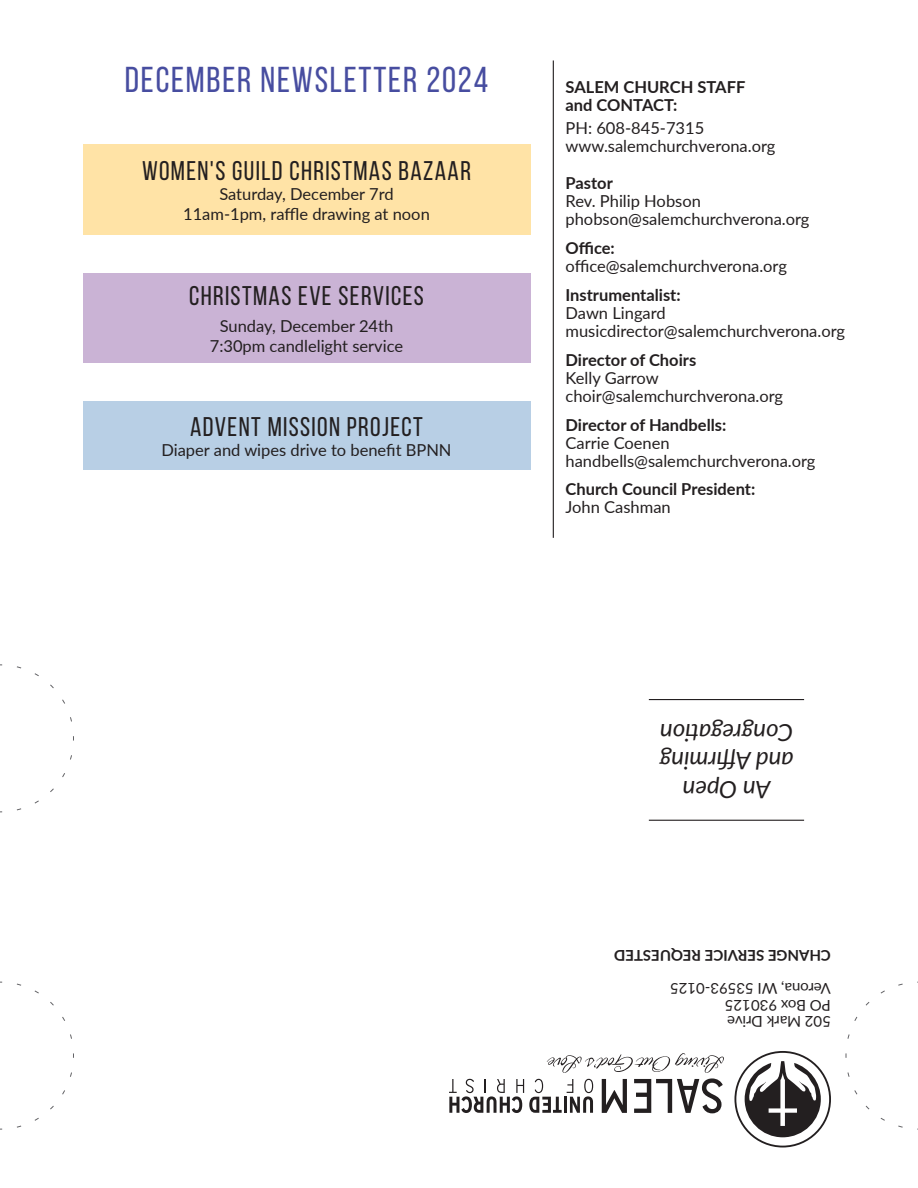
<style>
.page{position:relative;width:918px;height:1188px;background:#fff}
.page>*{position:absolute;margin:0;border:0;box-sizing:border-box;transform-origin:0 0}
.new_main_body{font:36px "Bebas Neue";letter-spacing:.05em;color:#474da0}
.New_entries{font:27px "Bebas Neue";letter-spacing:.05em;color:#231f20}
.body_main{font:italic 24px/28.8px "Lato";color:#231f20;text-align:center}
.body_main-2{font:16.5px/18px "Lato";color:#231f20}
.New_entries-2{font:16.5px/19.8px "Lato";color:#231f20;text-align:center}
.body_main-3{font:700 16.5px/18px "Lato";color:#231f20}
.t1{font:15px/16.5px "Lato";color:#231f20}
.body_main-4{font:700 15px "Lato";color:#231f20}
.s1{font-weight:700}
.s2{font-weight:400}
</style>
<div class="page">
<svg style="left:845px;top:981px;width:73px;height:149px"></svg>
<svg style="left:0;top:981px;width:74px;height:149px"></svg>
<svg style="left:0;top:664px;width:74px;height:149px"></svg>
<div style="left:734px;top:1051px;width:97px;height:97px;border:2px solid #231f20;border-radius:50%"></div>
<svg style="left:745px;top:1061px;width:76px;height:76px"></svg>
<svg style="left:449px;top:1053px;width:275px;height:60px"></svg>
<hr style="left:649px;top:820px;width:155px;height:1px;background:#231f20">
<hr style="left:649px;top:699px;width:155px;height:1px;background:#231f20">
<hr style="left:553px;top:60px;width:1px;height:478px;background:#231f20">
<div style="left:83px;top:273px;width:447px;height:90px;background:#cab3d5"></div>
<div style="left:83px;top:401px;width:447px;height:69px;background:#b8cfe5"></div>
<div style="left:83px;top:144px;width:447px;height:91px;background:#ffe3a6"></div>
<p class="new_main_body" style="left:125px;top:60px;width:365px">DECEMBER NEWSLETTER 2024</p>
<p class="New_entries" style="left:142px;top:156px;width:330px">WOMEN'S GUILD CHRISTMAS BAZAAR</p>
<p class="New_entries-2" style="left:219px;top:183px;width:176px">Saturday, December 7rd</p>
<p class="New_entries-2" style="left:183px;top:203px;width:248px">11am-1pm, raffle drawing at noon</p>
<p class="New_entries" style="left:189px;top:281px;width:236px">CHRISTMAS EVE SERVICES</p>
<p class="New_entries-2" style="left:210px;top:315px;width:195px">Sunday, December 24th<br>7:30pm candlelight service</p>
<p class="New_entries" style="left:190px;top:412px;width:234px">ADVENT MISSION PROJECT</p>
<p class="New_entries-2" style="left:161px;top:439px;width:292px">Diaper and wipes drive to benefit BPNN</p>
<p class="body_main-3" style="left:566px;top:77px;width:181px">SALEM CHURCH STAFF and CONTACT:</p>
<p class="body_main-2" style="left:566px;top:119px;width:211px">PH: 608-845-7315 www.salemchurchverona.org</p>
<p class="body_main-2" style="left:566px;top:174px;width:246px"><span class="s1">Pastor<br></span>Rev. Philip Hobson phobson@salemchurchverona.org</p>
<p class="body_main-2" style="left:566px;top:238px;width:223px"><span class="s1">Office: </span>office@salemchurchverona.org</p>
<p class="body_main-2" style="left:566px;top:285px;width:281px"><span class="s1">Instrumentalist:<br></span>Dawn Lingard musicdirector@salemchurchverona.org</p>
<p class="body_main-2" style="left:566px;top:350px;width:219px"><span class="s1">Director of Choirs<br></span>Kelly Garrow choir@salemchurchverona.org</p>
<p class="body_main-2" style="left:566px;top:415px;width:251px"><span class="s1">Director of Handbells:<br></span>Carrie Coenen handbells@salemchurchverona.org</p>
<p class="body_main-3" style="left:566px;top:480px;width:191px">Church Council President:<br><span class="s2">John Cashman</span></p>
<p class="body_main" style="left:793px;top:805px;width:135px;rotate:-180deg">An Open<br>and Affirming<br>Congregation</p>
<p class="body_main-4" style="left:831px;top:967px;width:218px;rotate:-180deg">CHANGE SERVICE REQUESTED</p>
<p class="t1" style="left:831px;top:1030px;width:162px;rotate:-180deg">502 Mark Drive<br>PO Box 930125<br>Verona, WI 53593-0125</p>
</div>
